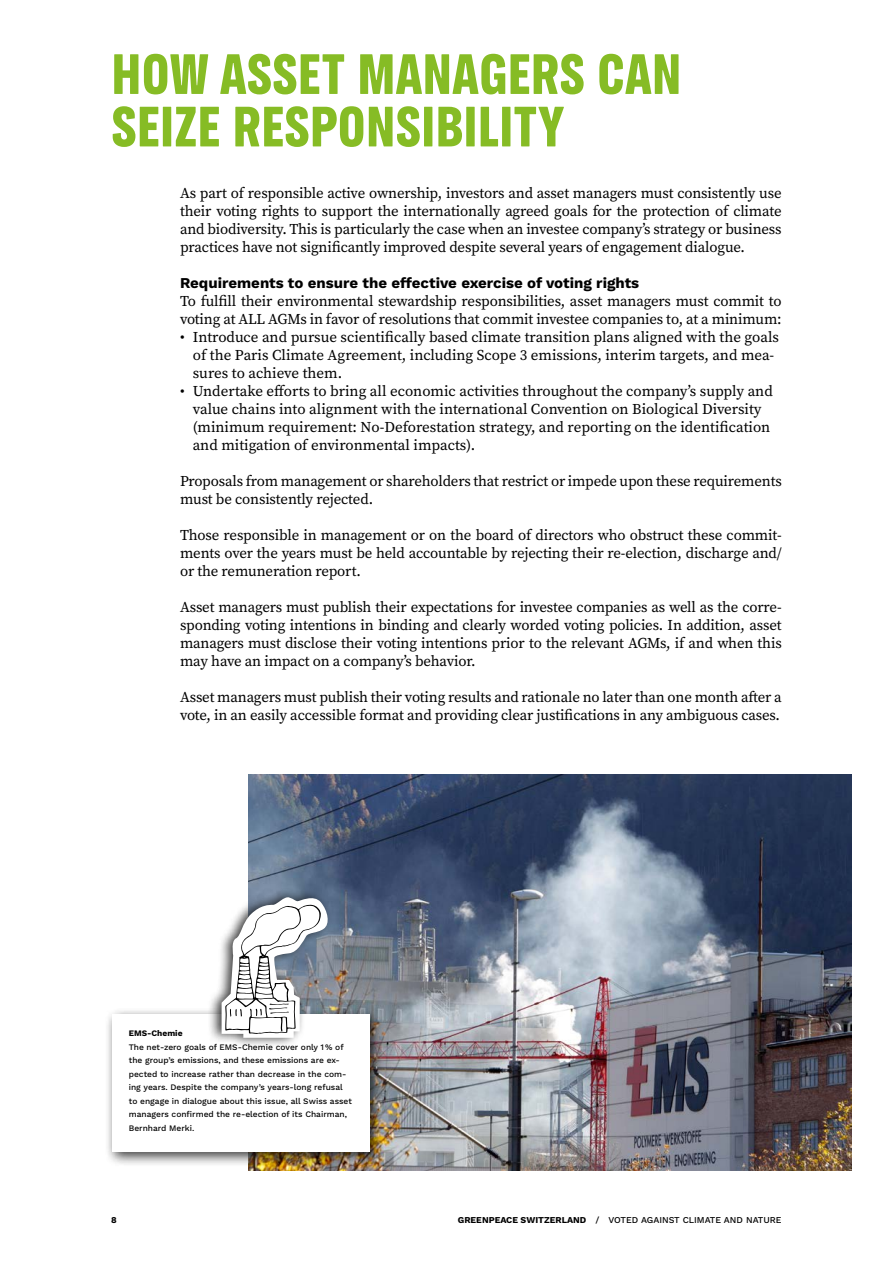
<style>
.page{position:relative;width:893px;height:1263px;background:#fff}
.page>*{position:absolute;margin:0;border:0;box-sizing:border-box;transform-origin:0 0}
.t1{font:700 51px/52.5px "Greenpeace Sans";color:#86bc25}
.t2{font:15px/18px "Source Serif Pro";letter-spacing:-.01em;color:#000}
.t3{font:700 15px "Work Sans";color:#000}
.t4{font:500 9px "Work Sans";color:#000}
.t5{font:700 9px "Work Sans";color:#000}
.t6{font:500 8.4px/13.5px "Work Sans";color:#000}
.t7{font:700 8.4px "Work Sans";color:#000}
.s1{font-weight:700}
</style>
<div class="page">
<img style="left:248px;top:774px;width:603px;height:396px">
<div style="left:105px;top:1007px;width:279px;height:160px;background:#000;opacity:.75"></div>
<div style="left:112px;top:1014px;width:257px;height:138px;background:#fff"></div>
<div style="left:207px;top:888px;width:126px;height:160px;background:#000;opacity:.75"></div>
<svg style="left:222px;top:894px;width:109px;height:144px"></svg>
<h1 class="t1" style="left:111px;top:46px;width:572px">HOW ASSET MANAGERS CAN<br>SEIZE RESPONSIBILITY</h1>
<p class="t2" style="left:180px;top:184px;width:603px;text-align:justify">As part of responsible active ownership, investors and asset managers must consistently use their voting rights to support the internationally agreed goals for the protection of climate and biodiversity. This is particularly the case when an investee company’s strategy or business practices have not significantly improved despite several years of engagement dialogue.</p>
<p class="t3" style="left:180px;top:274px;width:461px">Requirements to ensure the effective exercise of voting rights</p>
<p class="t2" style="left:180px;top:292px;width:603px">To fulfill their environmental stewardship responsibilities, asset managers must commit to voting at ALL AGMs in favor of resolutions that commit investee companies to, at a minimum:</p>
<p class="t2" style="left:193px;top:328px;width:588px;text-indent:-13px">• Introduce and pursue scientifically based climate transition plans aligned with the goals of the Paris Climate Agreement, including Scope 3 emissions, interim targets, and mea&shy;sures to achieve them.</p>
<p class="t2" style="left:193px;top:382px;width:582px;text-indent:-13px">• Undertake efforts to bring all economic activities throughout the company’s supply and value chains into alignment with the international Convention on Biological Diversity (minimum requirement: No-Deforestation strategy, and reporting on the identification and mitigation of environmental impacts).</p>
<p class="t2" style="left:180px;top:472px;width:603px">Proposals from management or shareholders that restrict or impede upon these requirements must be consistently rejected.</p>
<p class="t2" style="left:180px;top:526px;width:603px;text-align:justify">Those responsible in management or on the board of directors who obstruct these commit&shy;ments over the years must be held accountable by rejecting their re-election, discharge and/ or the remuneration report.</p>
<p class="t2" style="left:180px;top:598px;width:603px;text-align:justify">Asset managers must publish their expectations for investee companies as well as the corre&shy;sponding voting intentions in binding and clearly worded voting policies. In addition, asset managers must disclose their voting intentions prior to the relevant AGMs, if and when this may have an impact on a company’s behavior.</p>
<p class="t2" style="left:180px;top:688px;width:603px">Asset managers must publish their voting results and rationale no later than one month after a vote, in an easily accessible format and providing clear justifications in any ambiguous cases.</p>
<p class="t7" style="left:129px;top:1029px;width:55px">EMS-Chemie</p>
<p class="t6" style="left:129px;top:1041px;width:225px">The net-zero goals of EMS-Chemie cover only 1% of the group’s emissions, and these emissions are ex&shy;pected to increase rather than decrease in the com&shy;ing years. Despite the company’s years-long refusal to engage in dialogue about this issue, all Swiss asset managers confirmed the re-election of its Chairman, Bernhard Merki.</p>
<p class="t5" style="left:111px;top:1214px;width:7px">8</p>
<p class="t4" style="left:458px;top:1214px;width:325px"><span class="s1">GREENPEACE SWITZERLAND</span> / VOTED AGAINST CLIMATE AND NATURE</p>
</div>
